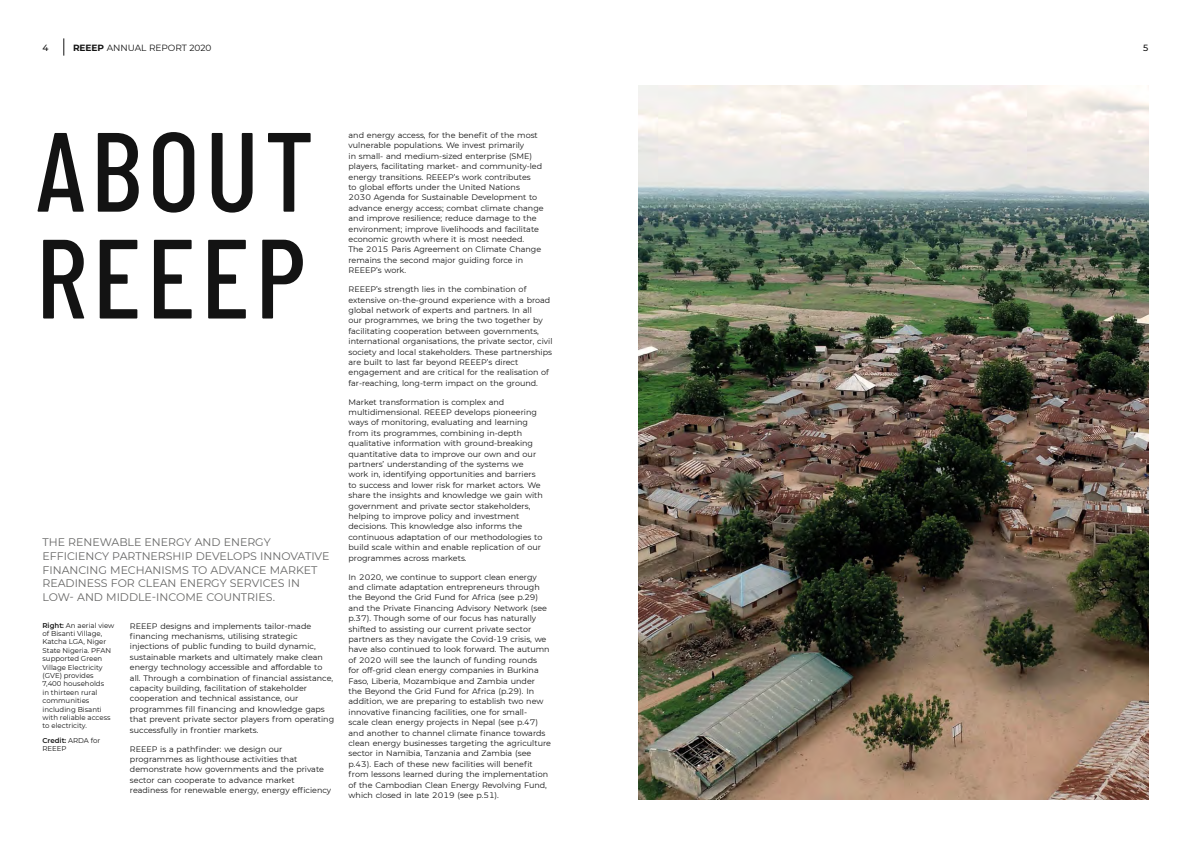
<style>
.page{position:relative;width:1191px;height:842px;background:#fff}
.page>*{position:absolute;margin:0;border:0;box-sizing:border-box;transform-origin:0 0}
.t1{font:500 112.4px/106.8px "Barlow Condensed";letter-spacing:.05em;color:#131313}
.t2{font:11px/13.8px "Montserrat";letter-spacing:-.005em;color:#676766}
.t3{font:9px "Montserrat";letter-spacing:-.005em;color:#131313}
.t4{font:500 9px "Montserrat";color:#131313}
.t5{font:8px/10.4px "Montserrat";color:#131313}
.t6{font:7px/8.4px "Montserrat";color:#131313}
.s1{font-weight:700}
.s2{font-weight:600}
</style>
<div class="page">
<svg style="left:64px;top:38px;width:1px;height:18px"></svg>
<img style="left:638px;top:85px;width:510px;height:714px">
<p class="t4" style="left:42px;top:42px;width:8px">4</p>
<p class="t3" style="left:73px;top:42px;width:140px"><span class="s1">REEEP</span> ANNUAL REPORT 2020</p>
<p class="t4" style="left:1143px;top:42px;width:7px">5</p>
<h1 class="t1" style="left:36px;top:110px;width:279px">ABOUT<br>REEEP</h1>
<h2 class="t2" style="left:43px;top:535px;width:288px">THE RENEWABLE ENERGY AND ENERGY EFFICIENCY PARTNERSHIP DEVELOPS INNOVATIVE FINANCING MECHANISMS TO ADVANCE MARKET READINESS FOR CLEAN ENERGY SERVICES IN LOW- AND MIDDLE-INCOME COUNTRIES.</h2>
<p class="t6" style="left:43px;top:621px;width:73px"><span class="s2">Right:</span> An aerial view of Bisanti Village,<br>Katcha LGA, Niger<br>State Nigeria. PFAN supported Green<br>Village Electricity (GVE) provides<br>7,400 households<br>in thirteen rural communities including Bisanti with reliable access to electricity.</p>
<p class="t6" style="left:43px;top:736px;width:59px"><span class="s2">Credit:</span> ARDA for<br>REEEP</p>
<p class="t5" style="left:130px;top:620px;width:206px">REEEP designs and implements tailor-made financing mechanisms, utilising strategic injections of public funding to build dynamic, sustainable markets and ultimately make clean energy technology accessible and affordable to all. Through a combination of financial assistance, capacity building, facilitation of stakeholder cooperation and technical assistance, our programmes fill financing and knowledge gaps that prevent private sector players from operating successfully in frontier markets.</p>
<p class="t5" style="left:130px;top:743px;width:203px">REEEP is a pathfinder: we design our programmes as lighthouse activities that demonstrate how governments and the private sector can cooperate to advance market readiness for renewable energy, energy efficiency</p>
<p class="t5" style="left:348px;top:130px;width:197px">and energy access, for the benefit of the most vulnerable populations. We invest primarily<br>in small- and medium-sized enterprise (SME) players, facilitating market- and community-led energy transitions. REEEP’s work contributes<br>to global efforts under the United Nations 2030 Agenda for Sustainable Development to advance energy access; combat climate change and improve resilience; reduce damage to the environment; improve livelihoods and facilitate economic growth where it is most needed.<br>The 2015 Paris Agreement on Climate Change remains the second major guiding force in REEEP’s work.</p>
<p class="t5" style="left:348px;top:284px;width:205px">REEEP’s strength lies in the combination of extensive on-the-ground experience with a broad global network of experts and partners. In all<br>our programmes, we bring the two together by facilitating cooperation between governments, international organisations, the private sector, civil society and local stakeholders. These partnerships are built to last far beyond REEEP’s direct engagement and are critical for the realisation of far-reaching, long-term impact on the ground.</p>
<p class="t5" style="left:348px;top:396px;width:196px">Market transformation is complex and multidimensional. REEEP develops pioneering ways of monitoring, evaluating and learning from its programmes, combining in-depth qualitative information with ground-breaking quantitative data to improve our own and our partners’ understanding of the systems we work in, identifying opportunities and barriers to success and lower risk for market actors. We share the insights and knowledge we gain with government and private sector stakeholders, helping to improve policy and investment decisions. This knowledge also informs the continuous adaptation of our methodologies to build scale within and enable replication of our programmes across markets.</p>
<p class="t5" style="left:348px;top:571px;width:204px">In 2020, we continue to support clean energy and climate adaptation entrepreneurs through the Beyond the Grid Fund for Africa (see p.29) and the Private Financing Advisory Network (see p.37). Though some of our focus has naturally shifted to assisting our current private sector partners as they navigate the Covid-19 crisis, we have also continued to look forward. The autumn of 2020 will see the launch of funding rounds<br>for off-grid clean energy companies in Burkina Faso, Liberia, Mozambique and Zambia under<br>the Beyond the Grid Fund for Africa (p.29). In addition, we are preparing to establish two new innovative financing facilities, one for small-<br>scale clean energy projects in Nepal (see p.47) and another to channel climate finance towards clean energy businesses targeting the agriculture sector in Namibia, Tanzania and Zambia (see p.43). Each of these new facilities will benefit from lessons learned during the implementation of the Cambodian Clean Energy Revolving Fund, which closed in late 2019 (see p.51).</p>
</div>
